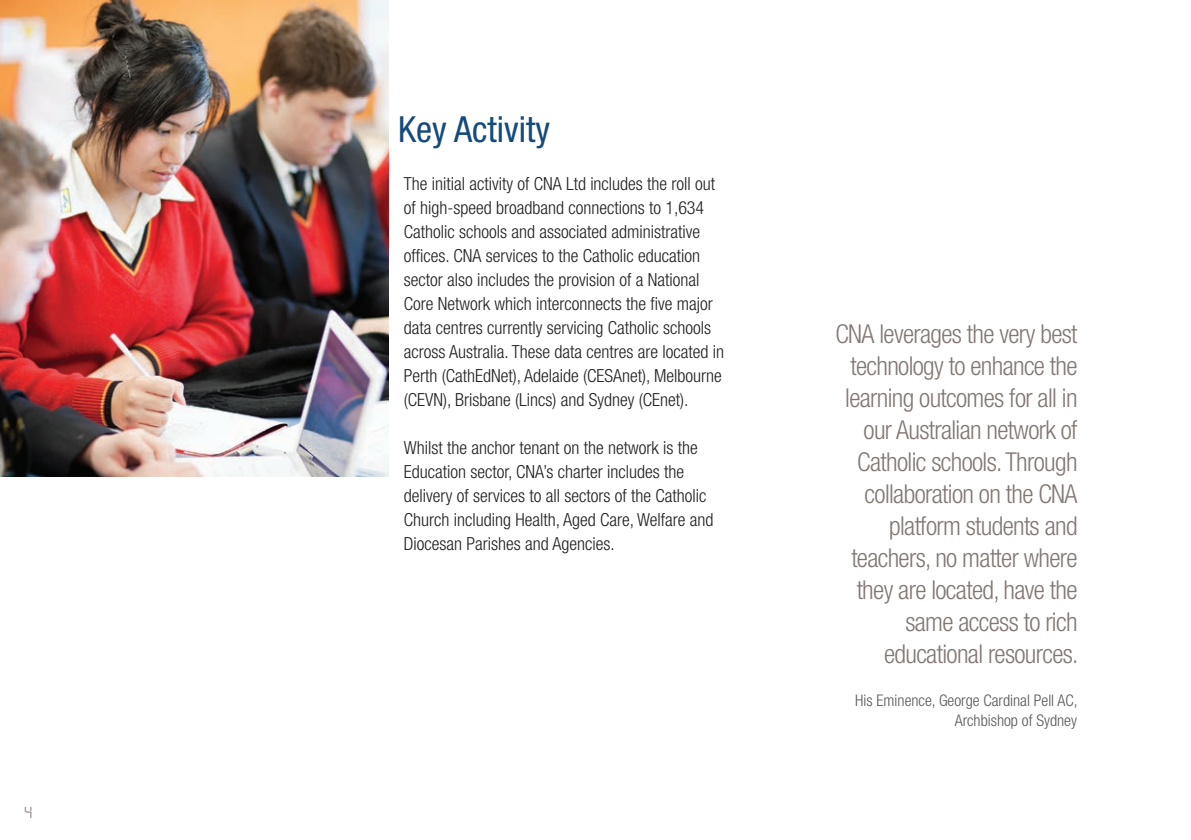
<style>
.page{position:relative;width:1191px;height:840px;background:#fff}
.page>*{position:absolute;margin:0;border:0;box-sizing:border-box;transform-origin:0 0}
.t1{font:condensed 36px "Helvetica Neue LT";color:#144a7c}
.t2{font:300 condensed 26px/32px "Helvetica Neue LT";letter-spacing:-.025em;color:#827772;text-align:right}
.t3{font:300 condensed 18px/24px "Helvetica Neue LT";color:#231f20}
.t4{font:300 condensed 16px/20px "Helvetica Neue LT";color:#57585a;text-align:right}
.t5{font:16px "Obli";color:#9a918d}
</style>
<div class="page">
<img style="left:0;top:0;width:388px;height:476px">
<p class="t5" style="left:25px;top:803px;width:9px">4</p>
<h1 class="t1" style="left:398px;top:108px;width:153px">Key Activity</h1>
<p class="t3" style="left:404px;top:171px;width:322px">The initial activity of CNA Ltd includes the roll out of high-speed broadband connections to 1,634<br>Catholic schools and associated administrative offices. CNA services to the Catholic education sector also includes the provision of a National Core Network which interconnects the five major data centres currently servicing Catholic schools across Australia. These data centres are located in Perth (CathEdNet), Adelaide (CESAnet), Melbourne (CEVN), Brisbane (Lincs) and Sydney (CEnet).</p>
<p class="t3" style="left:404px;top:435px;width:311px">Whilst the anchor tenant on the network is the Education sector, CNA’s charter includes the delivery of services to all sectors of the Catholic Church including Health, Aged Care, Welfare and Diocesan Parishes and Agencies.</p>
<p class="t2" style="left:835px;top:317px;width:245px">CNA leverages the very best technology to enhance the learning outcomes for all in our Australian network of<br>Catholic schools. Through collaboration on the CNA platform students and teachers, no matter where they are located, have the same access to rich educational resources.</p>
<p class="t4" style="left:855px;top:690px;width:224px">His Eminence, George Cardinal Pell AC,<br>Archbishop of Sydney</p>
</div>
